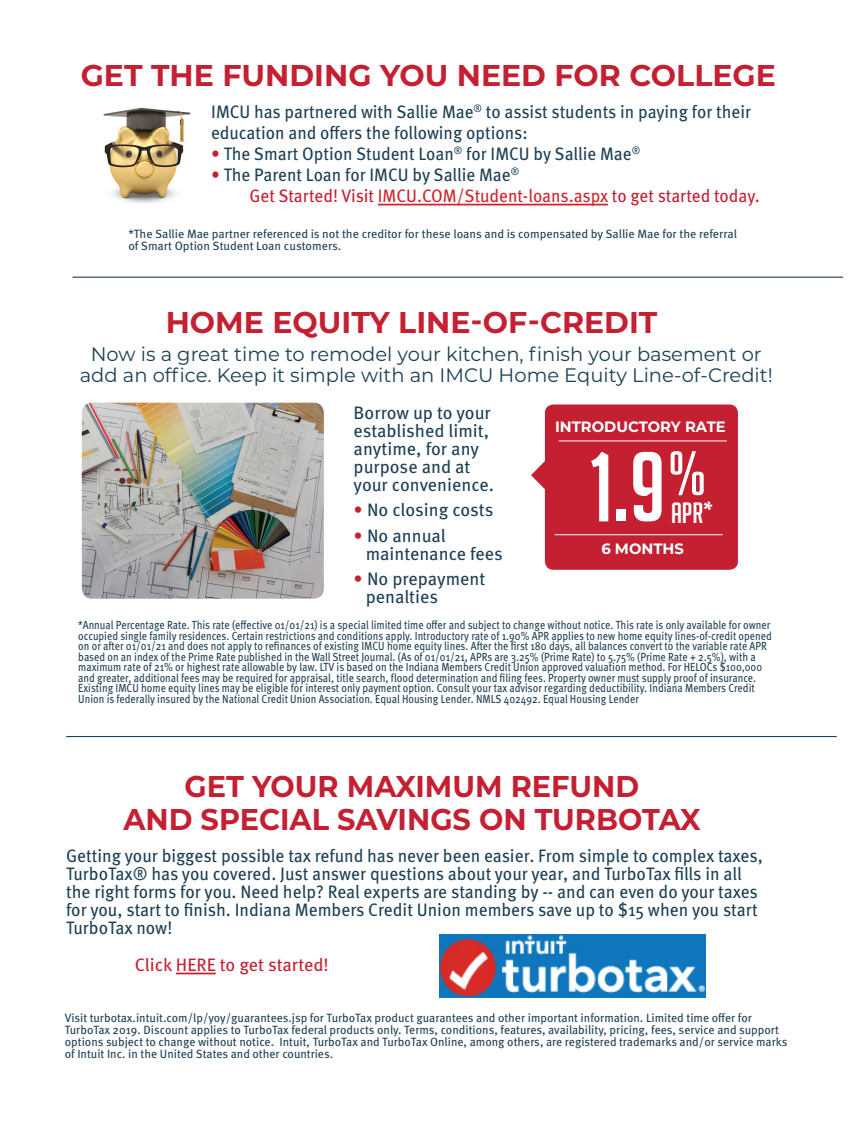
<style>
.page{position:relative;width:864px;height:1134px;background:#fff}
.page>*{position:absolute;margin:0;border:0;box-sizing:border-box;transform-origin:0 0}
.t1{font:96.75px "Big Noodle Titling";color:#fff}
.t2{font:61.35px "Big Noodle Titling";color:#fff}
.t3{font:700 30px "Montserrat";color:#c42032}
.t4{font:700 30px "Montserrat";color:#c42032;scale:.96 1}
.t5{font:28.65px "Big Noodle Titling";color:#fff}
.t6{font:19.5px/21px "Montserrat";color:#1d4054;text-align:center}
.t7{font:18px/18px "Meta OT";color:#1d4054;scale:.96 1}
.t8{font:18px "Meta OT";color:#1d4054;scale:.95 1}
.t9{font:18px/18px "Meta OT";color:#1d4054}
.t10{font:18px "Meta OT";color:#c42032;scale:.95 1}
.t11{font:18px "Meta OT";color:#c42032}
.t12{font:700 15px "Montserrat";color:#fff}
.t13{font:12px/12px "Meta OT";color:#1d4054}
.t14{font:11.7px/10.5px "Meta OT";color:#1d4054;scale:.87 1}
.s1{color:#c42032}
.s2{color:#d1232a}
</style>
<div class="page">
<hr style="left:73px;top:277px;width:770px;height:1px;background:#1d4054">
<hr style="left:66px;top:736px;width:771px;height:1px;background:#1d4054">
<hr style="left:378px;top:204px;width:230px;height:1px;background:#d1232a">
<img style="left:103px;top:107px;width:88px;height:96px">
<svg style="left:531px;top:461px;width:14px;height:28px"></svg>
<div style="left:545px;top:404px;width:193px;height:166px;background:#c42032;border-radius:9px"></div>
<hr style="left:559px;top:440px;width:168px;height:1px;background:#fff">
<hr style="left:555px;top:534px;width:168px;height:1px;background:#fff">
<img style="left:82px;top:403px;width:242px;height:196px">
<hr style="left:176px;top:973px;width:40px;height:1px;background:#c42032">
<img style="left:439px;top:934px;width:267px;height:63px">
<p class="t3" style="left:81px;top:54px;width:697px">GET THE FUNDING YOU NEED FOR COLLEGE</p>
<p class="t8" style="left:211px;top:101px;width:570px">IMCU has partnered with Sallie Mae<sup>®</sup> to assist students in paying for their</p>
<p class="t8" style="left:211px;top:122px;width:335px">education and offers the following options:</p>
<p class="t8" style="left:211px;top:143px;width:453px"><span class="s1">•</span> The Smart Option Student Loan<sup>®</sup> for IMCU by Sallie Mae<sup>®</sup></p>
<p class="t8" style="left:211px;top:164px;width:326px"><span class="s1">•</span> The Parent Loan for IMCU by Sallie Mae<sup>®</sup></p>
<p class="t10" style="left:249px;top:185px;width:539px">Get Started! Visit <span class="s2">IMCU.COM/Student-loans.aspx</span> to get started today.</p>
<p class="t13" style="left:128px;top:228px;width:610px">*The Sallie Mae partner referenced is not the creditor for these loans and is compensated by Sallie Mae for the referral of Smart Option Student Loan customers.</p>
<p class="t3" style="left:166px;top:301px;width:493px">HOME EQUITY LINE-OF-CREDIT</p>
<p class="t6" style="left:80px;top:343px;width:695px">Now is a great time to remodel your kitchen, finish your basement or add an office. Keep it simple with an IMCU Home Equity Line-of-Credit!</p>
<p class="t9" style="left:354px;top:404px;width:142px">Borrow up to your established limit, anytime, for any purpose and at your convenience.</p>
<p class="t9" style="left:354px;top:501px;width:141px"><span class="s1">•</span> No closing costs</p>
<p class="t9" style="left:354px;top:527px;width:94px"><span class="s1">•</span> No annual</p>
<p class="t9" style="left:366px;top:545px;width:139px">maintenance fees</p>
<p class="t9" style="left:354px;top:570px;width:133px"><span class="s1">•</span> No prepayment</p>
<p class="t9" style="left:366px;top:588px;width:74px">penalties</p>
<p class="t12" style="left:555px;top:416px;width:172px">INTRODUCTORY RATE</p>
<p class="t1" style="left:590px;top:435px;width:78px">1.9</p>
<p class="t2" style="left:668px;top:440px;width:39px">%</p>
<p class="t5" style="left:671px;top:497px;width:44px">APR*</p>
<p class="t12" style="left:601px;top:538px;width:84px">6 MONTHS</p>
<p class="t14" style="left:78px;top:620px;width:799px">*Annual Percentage Rate. This rate (effective 01/01/21) is a special limited time offer and subject to change without notice. This rate is only available for owner occupied single family residences. Certain restrictions and conditions apply. Introductory rate of 1.90% APR applies to new home equity lines-of-credit opened on or after 01/01/21 and does not apply to refinances of existing IMCU home equity lines. After the first 180 days, all balances convert to the variable rate APR based on an index of the Prime Rate published in the Wall Street Journal. (As of 01/01/21, APRs are 3.25% (Prime Rate) to 5.75% (Prime Rate + 2.5%), with a maximum rate of 21% or highest rate allowable by law. LTV is based on the Indiana Members Credit Union approved valuation method. For HELOCs $100,000 and greater, additional fees may be required for appraisal, title search, flood determination and filing fees. Property owner must supply proof of insurance.<br>Existing IMCU home equity lines may be eligible for interest only payment option. Consult your tax advisor regarding deductibility. Indiana Members Credit Union is federally insured by the National Credit Union Association. Equal Housing Lender. NMLS 402492. Equal Housing Lender</p>
<p class="t4" style="left:185px;top:764px;width:475px">GET YOUR MAXIMUM REFUND</p>
<p class="t4" style="left:123px;top:797px;width:603px">AND SPECIAL SAVINGS ON TURBOTAX</p>
<p class="t7" style="left:66px;top:847px;width:727px">Getting your biggest possible tax refund has never been easier. From simple to complex taxes, TurboTax® has you covered. Just answer questions about your year, and TurboTax fills in all the right forms for you. Need help? Real experts are standing by -- and can even do your taxes for you, start to finish. Indiana Members Credit Union members save up to $15 when you start TurboTax now!</p>
<p class="t11" style="left:135px;top:954px;width:195px">Click HERE to get started!</p>
<p class="t13" style="left:65px;top:1012px;width:724px">Visit turbotax.intuit.com/lp/yoy/guarantees.jsp for TurboTax product guarantees and other important information. Limited time offer for TurboTax 2019. Discount applies to TurboTax federal products only. Terms, conditions, features, availability, pricing, fees, service and support options subject to change without notice. Intuit, TurboTax and TurboTax Online, among others, are registered trademarks and/or service marks of Intuit Inc. in the United States and other countries.</p>
</div>
